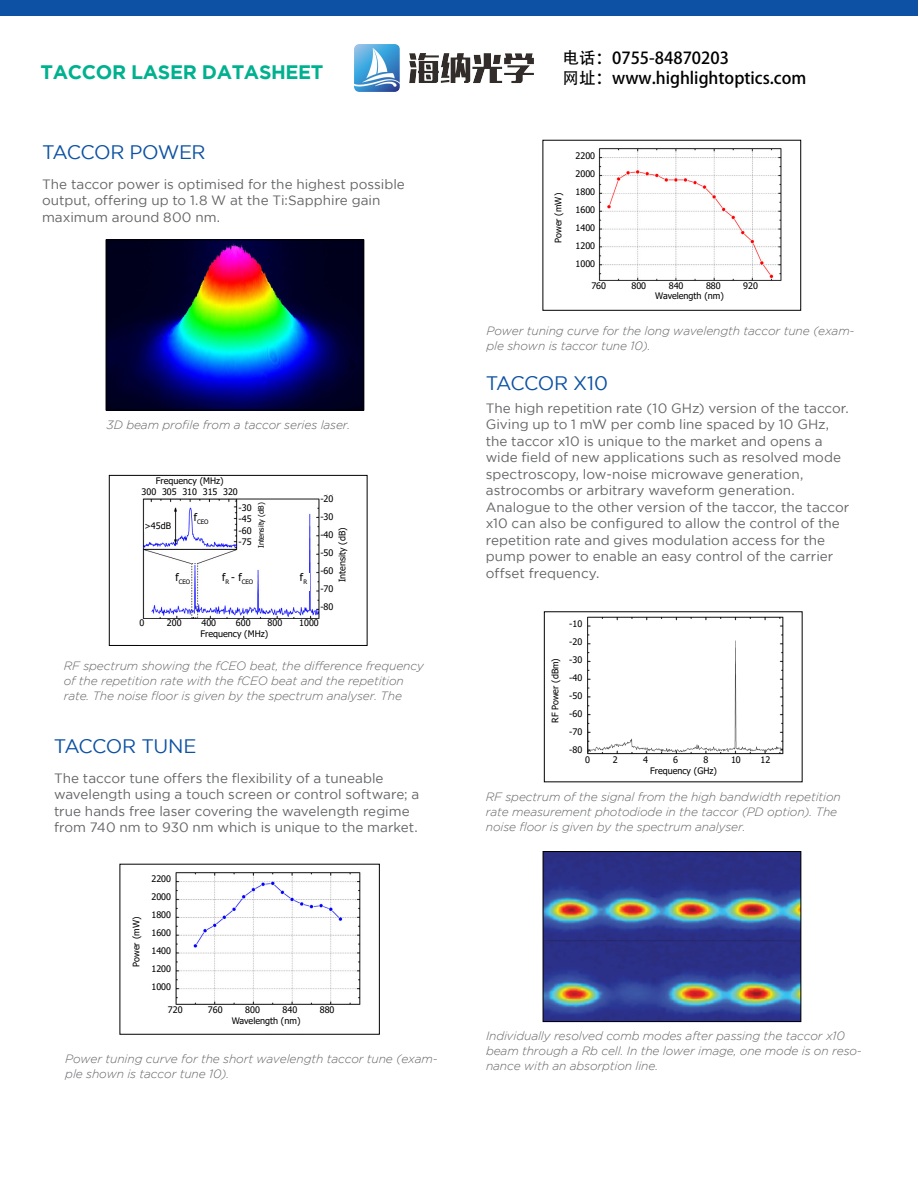
<style>
.page{position:relative;width:918px;height:1188px;background:#fff}
.page>*{position:absolute;margin:0;border:0;box-sizing:border-box;transform-origin:0 0}
.t1{font:19.5px "Gotham";letter-spacing:-.035em;color:#0c51a3}
.t2{font:700 19.5px "Gotham";letter-spacing:-.02em;color:#00b18f}
.t3{font:16.5px/19.8px "Adobe Heiti Std";color:#000}
.t4{font:13.5px/16.5px "Gotham";color:#636466}
.t5{font:italic 300 12px/15px "Gotham";letter-spacing:-.01em;color:#636466}
.t6{font:10.5px "Tahoma";color:#000}
.t7{font:9px/18px "Tahoma";color:#000;text-align:justify}
.t8{font:7.5px "Tahoma";color:#000}
.t9{font:6.15px "Tahoma";color:#000}
</style>
<div class="page">
<div style="left:0;top:0;width:918px;height:15px;background:#0c51a3"></div>
<img style="left:108px;top:242px;width:254px;height:166px">
<div style="left:106px;top:240px;width:258px;height:170px;border:1px solid #000"></div>
<img style="left:142px;top:494px;width:192px;height:125px">
<div style="left:109px;top:475px;width:258px;height:171px;border:1px solid #000"></div>
<div style="left:140px;top:619px;width:189px;height:26px;background:#fff"></div>
<div style="left:141px;top:477px;width:97px;height:21px;background:#fff"></div>
<div style="left:320px;top:495px;width:19px;height:132px;background:#fff"></div>
<div style="left:176px;top:573px;width:14px;height:15px;background:#fff"></div>
<div style="left:300px;top:573px;width:9px;height:18px;background:#fff"></div>
<div style="left:219px;top:573px;width:37px;height:14px;background:#fff"></div>
<div style="left:194px;top:513px;width:37px;height:18px;background:#fff"></div>
<div style="left:144px;top:522px;width:30px;height:10px;background:#fff"></div>
<div style="left:249px;top:501px;width:17px;height:49px;background:#fff"></div>
<div style="left:239px;top:504px;width:15px;height:42px;background:#fff"></div>
<svg style="left:256px;top:577px;width:1px;height:13px"></svg>
<img style="left:598px;top:148px;width:184px;height:133px">
<img style="left:175px;top:872px;width:186px;height:133px">
<img style="left:545px;top:853px;width:254px;height:167px">
<div style="left:543px;top:851px;width:258px;height:171px;border:1px solid #000"></div>
<img style="left:587px;top:616px;width:197px;height:139px">
<img style="left:354px;top:44px;width:179px;height:48px">
<h1 class="t2" style="left:41px;top:61px;width:284px">TACCOR LASER DATASHEET</h1>
<h1 class="t1" style="left:42px;top:141px;width:165px">TACCOR POWER</h1>
<p class="t4" style="left:42px;top:176px;width:364px">The taccor power is optimised for the highest possible output, offering up to 1.8 W at the Ti:Sapphire gain maximum around 800 nm.</p>
<p class="t5" style="left:107px;top:417px;width:245px">3D beam profile from a taccor series laser.</p>
<p class="t7" style="left:142px;top:476px;width:98px;line-height:10.8px;text-align:center">Frequency (MHz)<br>300 305 310 315 320</p>
<p class="t7" style="left:144px;top:517px;width:28px">&gt;45dB</p>
<p class="t9" style="left:194px;top:518px;width:16px"><sup>f</sup>CEO</p>
<p class="t8" style="left:256px;top:548px;width:47px;rotate:-90deg">Intensity (dB)</p>
<p class="t7" style="left:239px;top:503px;width:15px;line-height:11.2px">-30 -45 -60 -75</p>
<p class="t9" style="left:176px;top:578px;width:16px"><sup>f</sup>CEO</p>
<p class="t6" style="left:300px;top:570px;width:9px">f<sub>R</sub></p>
<p class="t9" style="left:222px;top:578px;width:32px"><sup>f</sup>R <sup>-</sup> <sup>f</sup>CEO</p>
<p class="t7" style="left:320px;top:490px;width:15px">-20 -30 -40 -50 -60 -70 -80</p>
<p class="t7" style="left:334px;top:582px;width:56px;rotate:-90deg">Intensity (dB)</p>
<p class="t7" style="left:140px;top:615px;width:6px">0</p>
<p class="t7" style="left:167px;top:615px;width:16px">200</p>
<p class="t7" style="left:201px;top:615px;width:16px">400</p>
<p class="t7" style="left:236px;top:615px;width:16px">600</p>
<p class="t7" style="left:268px;top:615px;width:16px">800</p>
<p class="t7" style="left:299px;top:615px;width:21px">1000</p>
<p class="t7" style="left:200px;top:625px;width:69px">Frequency (MHz)</p>
<p class="t5" style="left:64px;top:658px;width:362px">RF spectrum showing the fCEO beat, the difference frequency of the repetition rate with the fCEO beat and the repetition rate. The noise floor is given by the spectrum analyser. The</p>
<h1 class="t1" style="left:54px;top:735px;width:144px">TACCOR TUNE</h1>
<p class="t4" style="left:54px;top:770px;width:367px">The taccor tune offers the flexibility of a tuneable wavelength using a touch screen or control software; a true hands free laser covering the wavelength regime from 740 nm to 930 nm which is unique to the market.</p>
<p class="t7" style="left:128px;top:967px;width:51px;rotate:-90deg">Power (mW)</p>
<p class="t7" style="left:152px;top:871px;width:21px">2200<br>2000<br>1800<br>1600<br>1400<br>1200<br>1000</p>
<p class="t7" style="left:168px;top:1002px;width:16px">720</p>
<p class="t7" style="left:208px;top:1002px;width:16px">760</p>
<p class="t7" style="left:245px;top:1002px;width:16px">800</p>
<p class="t7" style="left:283px;top:1002px;width:16px">840</p>
<p class="t7" style="left:320px;top:1002px;width:16px">880</p>
<p class="t7" style="left:232px;top:1012px;width:70px">Wavelength (nm)</p>
<p class="t5" style="left:65px;top:1052px;width:374px">Power tuning curve for the short wavelength taccor tune (exam&shy;ple shown is taccor tune 10).</p>
<p class="t3" style="left:563px;top:49px;width:245px">电话：0755-84870203<br>网址：www.highlightoptics.com</p>
<p class="t7" style="left:550px;top:243px;width:51px;rotate:-90deg">Power (mW)</p>
<p class="t7" style="left:576px;top:147px;width:21px">2200<br>2000<br>1800<br>1600<br>1400<br>1200<br>1000</p>
<p class="t7" style="left:591px;top:277px;width:16px">760</p>
<p class="t7" style="left:631px;top:277px;width:16px">800</p>
<p class="t7" style="left:669px;top:277px;width:16px">840</p>
<p class="t7" style="left:706px;top:277px;width:16px">880</p>
<p class="t7" style="left:743px;top:277px;width:16px">920</p>
<p class="t7" style="left:655px;top:288px;width:70px">Wavelength (nm)</p>
<p class="t5" style="left:487px;top:323px;width:370px">Power tuning curve for the long wavelength taccor tune (exam&shy;ple shown is taccor tune 10).</p>
<h1 class="t1" style="left:486px;top:372px;width:124px">TACCOR X10</h1>
<p class="t4" style="left:486px;top:400px;width:365px">The high repetition rate (10 GHz) version of the taccor.<br>Giving up to 1 mW per comb line spaced by 10 GHz, the taccor x10 is unique to the market and opens a wide field of new applications such as resolved mode spectroscopy, low-noise microwave generation, astrocombs or arbitrary waveform generation.<br>Analogue to the other version of the taccor, the taccor x10 can also be configured to allow the control of the repetition rate and gives modulation access for the pump power to enable an easy control of the carrier offset frequency.</p>
<p class="t7" style="left:547px;top:723px;width:66px;rotate:-90deg">RF Power (dBm)</p>
<p class="t7" style="left:569px;top:615px;width:15px">-10 -20 -30 -40 -50 -60 -70 -80</p>
<p class="t7" style="left:585px;top:751px;width:6px">0</p>
<p class="t7" style="left:613px;top:751px;width:6px">2</p>
<p class="t7" style="left:643px;top:751px;width:6px">4</p>
<p class="t7" style="left:673px;top:751px;width:6px">6</p>
<p class="t7" style="left:704px;top:751px;width:6px">8</p>
<p class="t7" style="left:731px;top:751px;width:11px">10</p>
<p class="t7" style="left:761px;top:751px;width:11px">12</p>
<p class="t7" style="left:650px;top:762px;width:68px">Frequency (GHz)</p>
<p class="t5" style="left:486px;top:789px;width:357px">RF spectrum of the signal from the high bandwidth repetition rate measurement photodiode in the taccor (PD option). The noise floor is given by the spectrum analyser.</p>
<p class="t5" style="left:486px;top:1028px;width:377px">Individually resolved comb modes after passing the taccor x10 beam through a Rb cell. In the lower image, one mode is on reso&shy;nance with an absorption line.</p>
</div>
